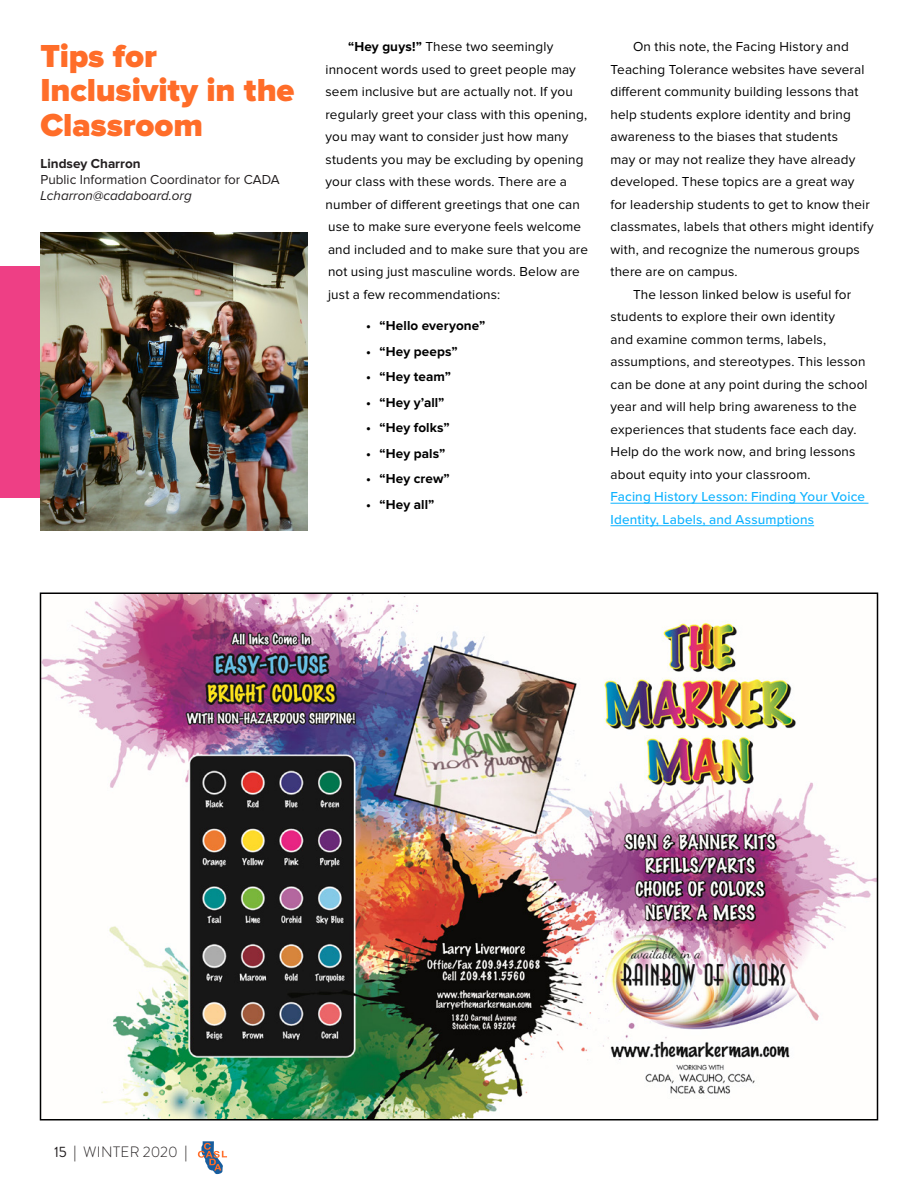
<style>
.page{position:relative;width:918px;height:1188px;background:#fff}
.page>*{position:absolute;margin:0;border:0;box-sizing:border-box;transform-origin:0 0}
.t1{font:900 33px/34.5px "Proxima Nova";letter-spacing:-.005em;color:#ff6d29}
.t2{font:300 15px "Brandon Grotesque";letter-spacing:.02em;color:#231f20}
.Body{font:13.5px/22.5px "Proxima Nova";letter-spacing:.01em;color:#000}
.t3{font:700 13.5px "Proxima Nova";letter-spacing:.01em;color:#000}
.Body-2{font:500 13.5px/22.5px "Proxima Nova";letter-spacing:.01em;color:#0fb3ff}
.Author_Title{font:13.5px "Proxima Nova";color:#231f20}
.Email{font:italic 13.5px "Proxima Nova";color:#231f20}
.Author{font:700 13.5px "Proxima Nova";color:#231f20}
.s1{font-weight:700}
.s2{font-weight:400}
</style>
<div class="page">
<svg style="left:198px;top:1141px;width:29px;height:33px"></svg>
<div style="left:0;top:267px;width:257px;height:231px;background:#ee3f85"></div>
<hr style="left:610px;top:503px;width:258px;height:1px;background:#0fb3ff">
<hr style="left:610px;top:525px;width:204px;height:1px;background:#0fb3ff">
<img style="left:40px;top:232px;width:268px;height:298px">
<img style="left:43px;top:595px;width:832px;height:522px">
<p class="t1" style="left:40px;top:39px;width:256px">Tips for<br>Inclusivity in the<br>Classroom</p>
<p class="Author" style="left:40px;top:156px;width:102px">Lindsey Charron</p>
<p class="Author_Title" style="left:40px;top:172px;width:241px">Public Information Coordinator for CADA</p>
<p class="Email" style="left:40px;top:188px;width:153px">Lcharron@cadaboard.org</p>
<p class="Body" style="left:326px;top:36px;width:264px;text-indent:22px"><span class="s1">“Hey guys!”</span> These two seemingly innocent words used to greet people may seem inclusive but are actually not. If you regularly greet your class with this opening, you may want to consider just how many students you may be excluding by opening your class with these words. There are a number of different greetings that one can use to make sure everyone feels welcome and included and to make sure that you are not using just masculine words. Below are just a few recommendations:</p>
<p class="t3" style="left:366px;top:318px;width:121px">• “Hello everyone”</p>
<p class="t3" style="left:366px;top:343px;width:93px">• “Hey peeps”</p>
<p class="t3" style="left:366px;top:369px;width:87px">• “Hey team”</p>
<p class="t3" style="left:366px;top:394px;width:80px">• “Hey y’all”</p>
<p class="t3" style="left:366px;top:420px;width:85px">• “Hey folks”</p>
<p class="t3" style="left:366px;top:445px;width:81px">• “Hey pals”</p>
<p class="t3" style="left:366px;top:471px;width:85px">• “Hey crew”</p>
<p class="t3" style="left:366px;top:496px;width:70px">• “Hey all”</p>
<p class="Body" style="left:610px;top:36px;width:265px;text-indent:22px">On this note, the Facing History and Teaching Tolerance websites have several different community building lessons that help students explore identity and bring awareness to the biases that students<br>may or may not realize they have already developed. These topics are a great way for leadership students to get to know their classmates, labels that others might identify with, and recognize the numerous groups there are on campus.</p>
<p class="Body" style="left:610px;top:283px;width:259px;text-indent:22px">The lesson linked below is useful for students to explore their own identity<br>and examine common terms, labels, assumptions, and stereotypes. This lesson can be done at any point during the school year and will help bring awareness to the experiences that students face each day.<br>Help do the work now, and bring lessons about equity into your classroom.</p>
<p class="Body-2" style="left:610px;top:485px;width:256px">Facing History Lesson: Finding Your Voice<br>Identity, Labels, and Assumptions</p>
<p class="t2" style="left:54px;top:1142px;width:135px"><span class="s2">15 |</span> WINTER 2020 <span class="s2">|</span></p>
</div>
